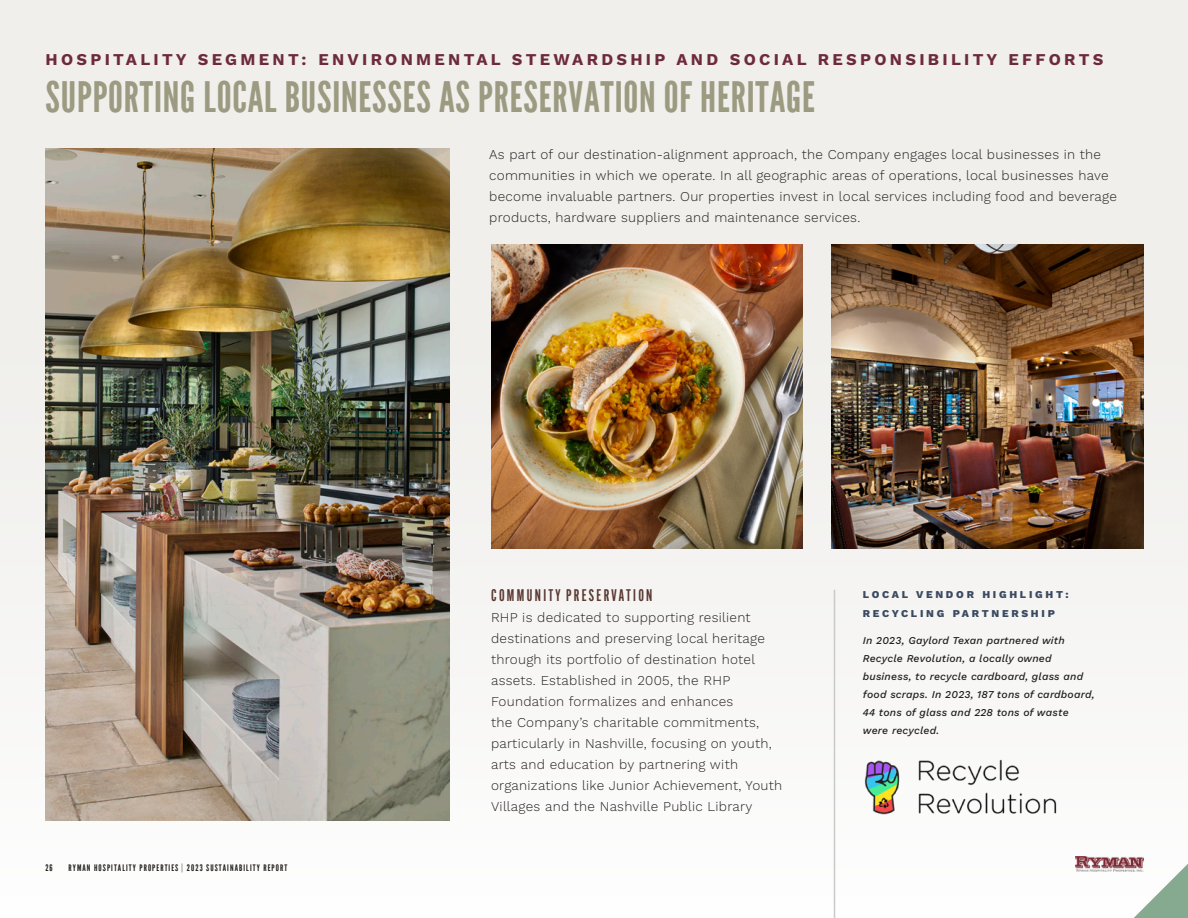
<style>
.page{position:relative;width:1188px;height:918px;background:#f0efec}
.page>*{position:absolute;margin:0;border:0;box-sizing:border-box;transform-origin:0 0}
.t1{font:42px "League Gothic";letter-spacing:.02em;color:#9c9b81}
.t2{font:700 16.5px "Work Sans";letter-spacing:.2em;color:#6e2a3d}
.t3{font:600 16.5px "Alternate Gothic Comp ATF";letter-spacing:.14em;color:#593731}
.t4{font:300 13.5px/21px "Work Sans";letter-spacing:.02em;color:#231f20}
.t5{font:italic 500 10.5px/18px "Work Sans";letter-spacing:.02em;color:#231f20}
.t6{font:800 10.5px/19.5px "Work Sans";letter-spacing:.26em;color:#3b4a60}
.t7{font:9px "League Gothic";letter-spacing:.12em;color:#231f20}
.s1{font-family:"Alternate Gothic Comp ATF";font-weight:300}
</style>
<div class="page">
<img style="left:1076px;top:857px;width:67px;height:14px">
<img style="left:863px;top:758px;width:195px;height:60px">
<hr style="left:834px;top:590px;width:1px;height:328px;background:#c7c9cb">
<img style="left:46px;top:148px;width:403px;height:673px">
<img style="left:832px;top:244px;width:311px;height:305px">
<img style="left:491px;top:244px;width:312px;height:305px">
<svg style="left:1134px;top:864px;width:54px;height:54px"></svg>
<p class="t2" style="left:46px;top:50px;width:1059px">HOSPITALITY SEGMENT: ENVIRONMENTAL STEWARDSHIP AND SOCIAL RESPONSIBILITY EFFORTS</p>
<h1 class="t1" style="left:46px;top:73px;width:771px">SUPPORTING LOCAL BUSINESSES AS PRESERVATION OF HERITAGE</h1>
<p class="t4" style="left:489px;top:144px;width:629px">As part of our destination-alignment approach, the Company engages local businesses in the communities in which we operate. In all geographic areas of operations, local businesses have become invaluable partners. Our properties invest in local services including food and beverage products, hardware suppliers and maintenance services.</p>
<p class="t7" style="left:45px;top:862px;width:9px">26</p>
<p class="t7" style="left:69px;top:862px;width:220px">RYMAN HOSPITALITY PROPERTIES <span class="s1">|</span> 2023 SUSTAINABILITY REPORT</p>
<p class="t3" style="left:491px;top:585px;width:163px">COMMUNITY PRESERVATION</p>
<p class="t4" style="left:491px;top:607px;width:293px">RHP is dedicated to supporting resilient destinations and preserving local heritage through its portfolio of destination hotel assets. Established in 2005, the RHP Foundation formalizes and enhances<br>the Company’s charitable commitments, particularly in Nashville, focusing on youth, arts and education by partnering with organizations like Junior Achievement, Youth Villages and the Nashville Public Library</p>
<p class="t6" style="left:863px;top:585px;width:207px">LOCAL VENDOR HIGHLIGHT:<br>RECYCLING PARTNERSHIP</p>
<p class="t5" style="left:863px;top:631px;width:233px">In 2023, Gaylord Texan partnered with Recycle Revolution, a locally owned business, to recycle cardboard, glass and food scraps. In 2023, 187 tons of cardboard, 44 tons of glass and 228 tons of waste were recycled.</p>
</div>
